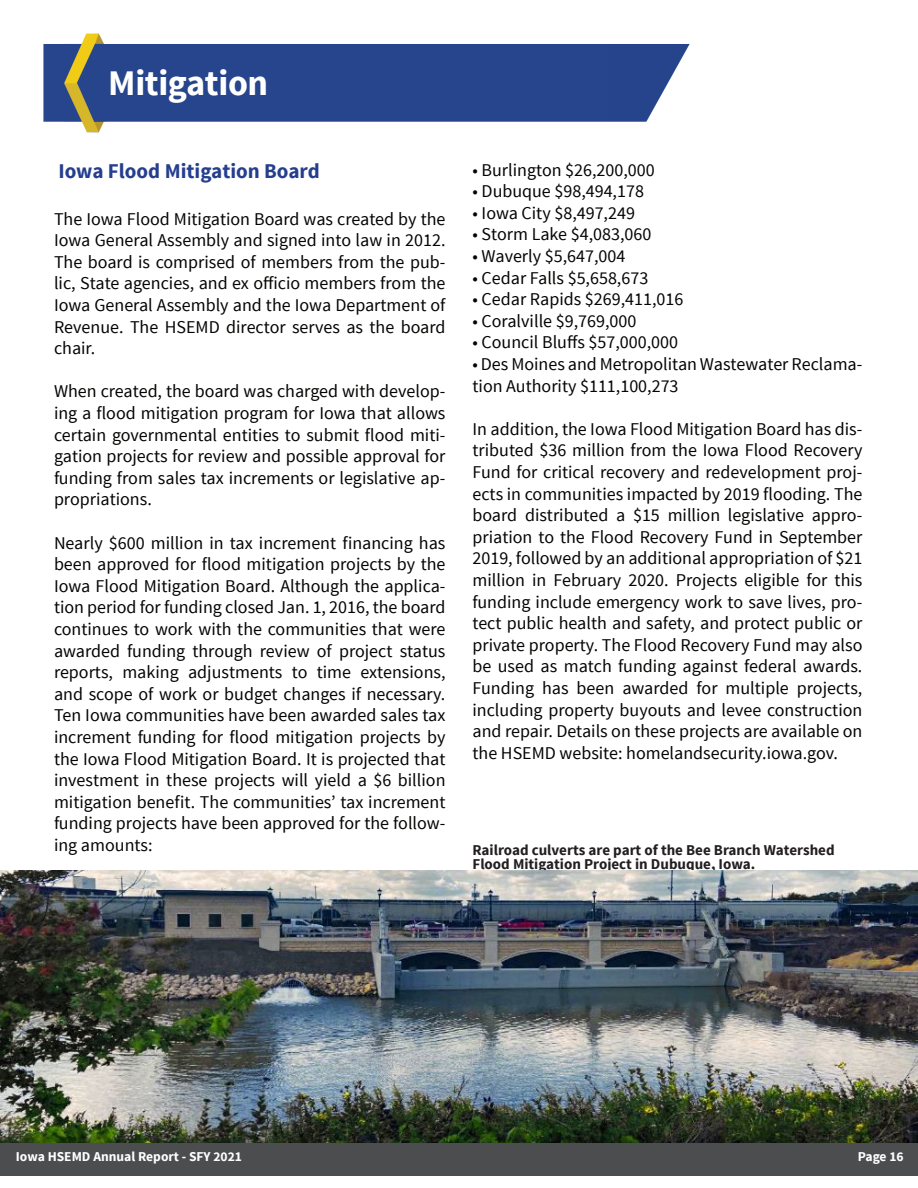
<style>
.page{position:relative;width:918px;height:1188px;background:#fff}
.page>*{position:absolute;margin:0;border:0;box-sizing:border-box;transform-origin:0 0}
.Section{font:700 36px "Source Sans Pro";letter-spacing:-.01em;color:#fff}
.t1{font:700 21px "Source Sans Pro";color:#253f8e}
.t2{font:18px/21.6px "Source Sans Pro";color:#040503;text-align:justify}
.t3{font:700 15px/13.5px "Source Sans Pro";color:#231f20}
.t4{font:700 13.5px "Source Sans Pro";color:#fff}
</style>
<div class="page">
<div style="left:0;top:1142px;width:918px;height:34px;background:#4c4d4e"></div>
<img style="left:43px;top:33px;width:647px;height:100px">
<img style="left:0;top:871px;width:918px;height:272px">
<p class="Section" style="left:108px;top:59px;width:161px">Mitigation</p>
<p class="t1" style="left:58px;top:157px;width:263px">Iowa Flood Mitigation Board</p>
<p class="t2" style="left:54px;top:208px;width:393px">The Iowa Flood Mitigation Board was created by the Iowa General Assembly and signed into law in 2012.<br>The board is comprised of members from the pub&shy;lic, State agencies, and ex officio members from the Iowa General Assembly and the Iowa Department of Revenue. The HSEMD director serves as the board chair.</p>
<p class="t2" style="left:54px;top:381px;width:393px">When created, the board was charged with develop&shy;ing a flood mitigation program for Iowa that allows certain governmental entities to submit flood miti&shy;gation projects for review and possible approval for funding from sales tax increments or legislative ap&shy;propriations.</p>
<p class="t2" style="left:54px;top:532px;width:393px">Nearly $600 million in tax increment financing has been approved for flood mitigation projects by the Iowa Flood Mitigation Board. Although the applica&shy;tion period for funding closed Jan. 1, 2016, the board continues to work with the communities that were awarded funding through review of project status reports, making adjustments to time extensions, and scope of work or budget changes if necessary.<br>Ten Iowa communities have been awarded sales tax increment funding for flood mitigation projects by the Iowa Flood Mitigation Board. It is projected that investment in these projects will yield a $6 billion mitigation benefit. The communities’ tax increment funding projects have been approved for the follow&shy;ing amounts:</p>
<p class="t2" style="left:472px;top:159px;width:184px">• Burlington $26,200,000</p>
<p class="t2" style="left:472px;top:181px;width:173px">• Dubuque $98,494,178</p>
<p class="t2" style="left:472px;top:202px;width:164px">• Iowa City $8,497,249</p>
<p class="t2" style="left:472px;top:224px;width:180px">• Storm Lake $4,083,060</p>
<p class="t2" style="left:472px;top:245px;width:154px">• Waverly $5,647,004</p>
<p class="t2" style="left:472px;top:267px;width:177px">• Cedar Falls $5,658,673</p>
<p class="t2" style="left:472px;top:289px;width:212px">• Cedar Rapids $269,411,016</p>
<p class="t2" style="left:472px;top:310px;width:165px">• Coralville $9,769,000</p>
<p class="t2" style="left:472px;top:332px;width:207px">• Council Bluffs $57,000,000</p>
<p class="t2" style="left:472px;top:353px;width:391px">• Des Moines and Metropolitan Wastewater Reclama&shy;tion Authority $111,100,273</p>
<p class="t2" style="left:472px;top:418px;width:391px">In addition, the Iowa Flood Mitigation Board has dis&shy;tributed $36 million from the Iowa Flood Recovery Fund for critical recovery and redevelopment proj&shy;ects in communities impacted by 2019 flooding. The board distributed a $15 million legislative appro&shy;priation to the Flood Recovery Fund in September 2019, followed by an additional appropriation of $21 million in February 2020. Projects eligible for this funding include emergency work to save lives, pro&shy;tect public health and safety, and protect public or private property. The Flood Recovery Fund may also be used as match funding against federal awards.<br>Funding has been awarded for multiple projects, including property buyouts and levee construction and repair. Details on these projects are available on the HSEMD website: homelandsecurity.iowa.gov.</p>
<p class="t3" style="left:472px;top:844px;width:364px">Railroad culverts are part of the Bee Branch Watershed<br>Flood Mitigation Project in Dubuque, Iowa.</p>
<p class="t4" style="left:16px;top:1148px;width:228px">Iowa HSEMD Annual Report - SFY 2021</p>
<p class="t4" style="left:858px;top:1148px;width:47px">Page 16</p>
</div>
